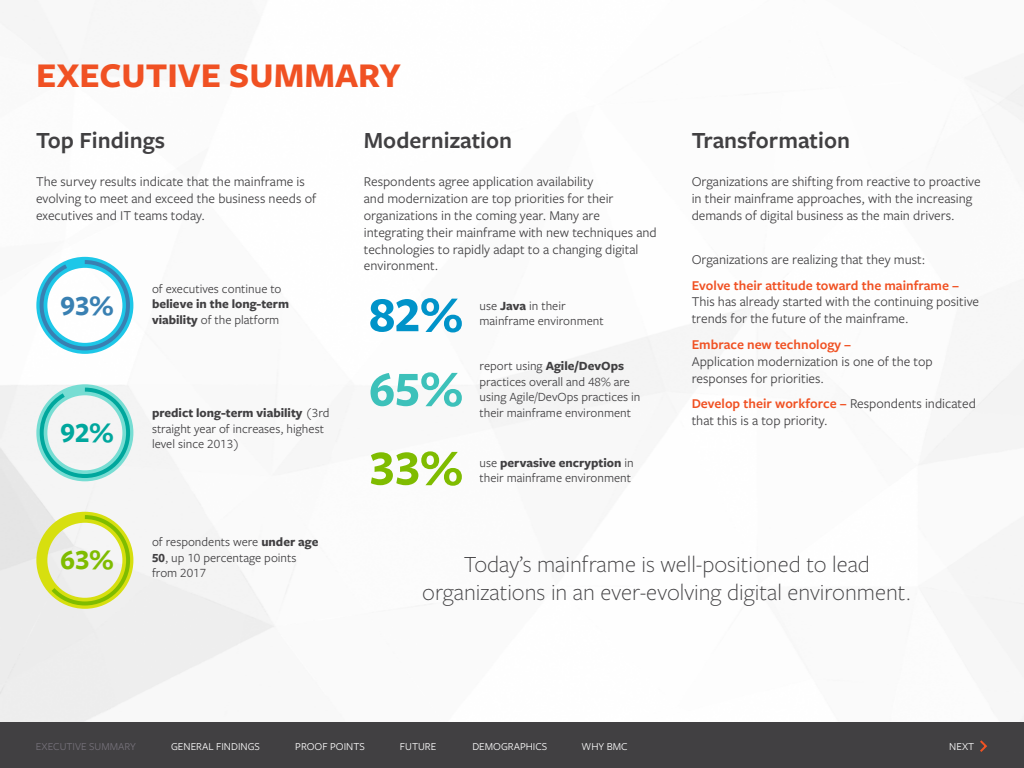
<style>
.page{position:relative;width:1024px;height:768px;background:#fff}
.page>*{position:absolute;margin:0;border:0;box-sizing:border-box;transform-origin:0 0}
.t1{font:700 51px "Freight Sans Pro";color:#3dc1ba}
.t2{font:700 51px "Freight Sans Pro";color:#7fbc00}
.t3{font:700 51px "Freight Sans Pro";color:#0093c9}
.t4{font:700 36px "Freight Sans Pro";color:#f05123}
.t5{font:700 29px "Freight Sans Pro";color:#00a79d}
.t6{font:700 29px "Freight Sans Pro";color:#7fbc00}
.t7{font:700 29px "Freight Sans Pro";color:#3980b2}
.t8{font:300 24px/28.8px "Freight Sans Pro";color:#414042;text-align:center}
.t9{font:600 24px "Freight Sans Pro";color:#414042}
.t10{font:14px/16.8px "Freight Sans Pro";color:#414042}
.t11{font:600 14px "Freight Sans Pro";color:#f05123}
.t12{font:13px/15.6px "Freight Sans Pro";color:#414042}
.t13{font:700 13px/15.6px "Freight Sans Pro";color:#414042}
.t14{font:11px "Freight Sans Pro";color:#fff}
.t15{font:11px "Freight Sans Pro";color:#76727b}
.s1{font-weight:400}
.s2{font-weight:700}
.s3{font-weight:600;color:#f05123}
</style>
<div class="page">
<img style="left:0;top:0;width:1024px;height:722px">
<svg style="left:38px;top:386px;width:94px;height:94px"></svg>
<div style="left:36px;top:512px;width:97px;height:97px;border:11px solid #d7df0f;border-radius:50%"></div>
<svg style="left:47px;top:513px;width:85px;height:94px"></svg>
<svg style="left:38px;top:258px;width:94px;height:94px"></svg>
<div style="left:0;top:722px;width:1024px;height:46px;background:#414042"></div>
<svg style="left:980px;top:740px;width:7px;height:12px"></svg>
<h2 class="t4" style="left:36px;top:51px;width:367px">EXECUTIVE SUMMARY</h2>
<h3 class="t9" style="left:36px;top:124px;width:131px">Top Findings</h3>
<p class="t10" style="left:36px;top:173px;width:282px">The survey results indicate that the mainframe is evolving to meet and exceed the business needs of executives and IT teams today.</p>
<h3 class="t7" style="left:61px;top:285px;width:55px">93%</h3>
<h3 class="t5" style="left:61px;top:413px;width:55px">92%</h3>
<p class="t12" style="left:152px;top:280px;width:131px">of executives continue to</p>
<p class="t13" style="left:152px;top:296px;width:139px">believe in the long-term viability <span class="s1">of the platform</span></p>
<p class="t12" style="left:152px;top:405px;width:179px"><span class="s2">predict long-term viability</span> (3rd straight year of increases, highest level since 2013)</p>
<h3 class="t9" style="left:364px;top:124px;width:150px">Modernization</h3>
<p class="t10" style="left:364px;top:173px;width:294px">Respondents agree application availability<br>and modernization are top priorities for their organizations in the coming year. Many are integrating their mainframe with new techniques and technologies to rapidly adapt to a changing digital environment.</p>
<h1 class="t3" style="left:369px;top:280px;width:95px">82%</h1>
<h1 class="t1" style="left:369px;top:354px;width:95px">65%</h1>
<h1 class="t2" style="left:369px;top:433px;width:95px">33%</h1>
<p class="t12" style="left:480px;top:297px;width:126px">use <span class="s2">Java</span> in their mainframe environment</p>
<p class="t12" style="left:480px;top:358px;width:163px">report using <span class="s2">Agile/DevOps </span>practices overall and 48% are using Agile/DevOps practices in their mainframe environment</p>
<p class="t12" style="left:480px;top:454px;width:156px">use <span class="s2">pervasive encryption</span> in their mainframe environment</p>
<h3 class="t9" style="left:692px;top:124px;width:160px">Transformation</h3>
<p class="t10" style="left:692px;top:173px;width:291px">Organizations are shifting from reactive to proactive in their mainframe approaches, with the increasing demands of digital business as the main drivers.</p>
<p class="t10" style="left:692px;top:250px;width:235px">Organizations are realizing that they must:</p>
<p class="t11" style="left:692px;top:276px;width:269px">Evolve their attitude toward the mainframe –</p>
<p class="t10" style="left:692px;top:293px;width:289px">This has already started with the continuing positive trends for the future of the mainframe.</p>
<p class="t11" style="left:692px;top:335px;width:161px">Embrace new technology –</p>
<p class="t10" style="left:692px;top:352px;width:243px">Application modernization is one of the top responses for priorities.</p>
<p class="t10" style="left:692px;top:395px;width:286px"><span class="s3">Develop their workforce –</span> Respondents indicated that this is a top priority.</p>
<h3 class="t6" style="left:61px;top:540px;width:55px">63%</h3>
<p class="t12" style="left:152px;top:534px;width:168px">of respondents were <span class="s2">under age<br>50</span>, up 10 percentage points from 2017</p>
<h3 class="t8" style="left:422px;top:548px;width:491px">Today’s mainframe is well-positioned to lead organizations in an ever-evolving digital environment.</h3>
<p class="t15" style="left:36px;top:739px;width:101px">EXECUTIVE SUMMARY</p>
<p class="t14" style="left:171px;top:739px;width:90px">GENERAL FINDINGS</p>
<p class="t14" style="left:295px;top:739px;width:71px">PROOF POINTS</p>
<p class="t14" style="left:400px;top:739px;width:38px">FUTURE</p>
<p class="t14" style="left:472px;top:739px;width:76px">DEMOGRAPHICS</p>
<p class="t14" style="left:582px;top:739px;width:48px">WHY BMC</p>
<p class="t14" style="left:949px;top:739px;width:26px">NEXT</p>
</div>
